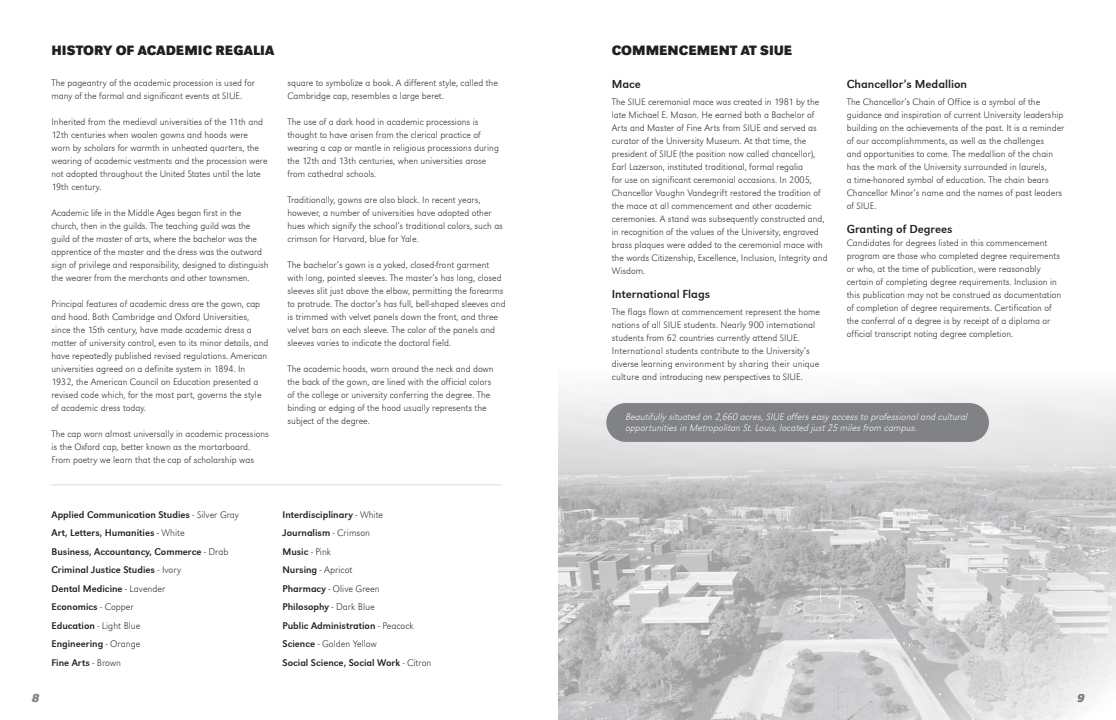
<style>
.page{position:relative;width:1116px;height:720px;background:#fff}
.page>*{position:absolute;margin:0;border:0;box-sizing:border-box;transform-origin:0 0}
.t1{font:700 14px "URW Grotesk T";color:#231f20}
.t2{font:12px "URW Grotesk T";color:#231f20}
.t3{font:italic 700 12px "URW Grotesk T";color:#808285}
.t4{font:10px/18.5px "URW Grotesk T";color:#231f20}
.t5{font:10px/11px "URW Grotesk T Extr Ligh Obli";color:#fff}
.t6{font:10px/18.5px "URW Grotesk T Extr Ligh";color:#231f20}
.t7{font:9.8px/13px "URW Grotesk T Extr Ligh";color:#231f20}
.s1{font-family:"URW Grotesk T Extr Ligh"}
.s2{font-family:"URW Grotesk T"}
</style>
<div class="page">
<img style="left:558px;top:388px;width:558px;height:332px">
<hr style="left:52px;top:484px;width:450px;height:1px;background:#dcdddf">
<div style="left:606px;top:403px;width:383px;height:39px;background:#808285;border-radius:19px"></div>
<h1 class="t1" style="left:52px;top:42px;width:225px">HISTORY OF ACADEMIC REGALIA</h1>
<p class="t7" style="left:52px;top:76px;width:205px">The pageantry of the academic procession is used for many of the formal and significant events at SIUE.</p>
<p class="t7" style="left:52px;top:115px;width:218px">Inherited from the medieval universities of the 11th and 12th centuries when woolen gowns and hoods were worn by scholars for warmth in unheated quarters, the wearing of academic vestments and the procession were not adopted throughout the United States until the late 19th century.</p>
<p class="t7" style="left:52px;top:206px;width:219px">Academic life in the Middle Ages began first in the church, then in the guilds. The teaching guild was the guild of the master of arts, where the bachelor was the apprentice of the master and the dress was the outward sign of privilege and responsibility, designed to distinguish the wearer from the merchants and other townsmen.</p>
<p class="t7" style="left:52px;top:297px;width:219px">Principal features of academic dress are the gown, cap and hood. Both Cambridge and Oxford Universities, since the 15th century, have made academic dress a matter of university control, even to its minor details, and have repeatedly published revised regulations. American universities agreed on a definite system in 1894. In 1932, the American Council on Education presented a revised code which, for the most part, governs the style of academic dress today.</p>
<p class="t7" style="left:52px;top:427px;width:219px">The cap worn almost universally in academic processions is the Oxford cap, better known as the mortarboard.<br>From poetry we learn that the cap of scholarship was</p>
<p class="t7" style="left:287px;top:76px;width:212px">square to symbolize a book. A different style, called the<br>Cambridge cap, resembles a large beret.</p>
<p class="t7" style="left:287px;top:115px;width:213px">The use of a dark hood in academic processions is thought to have arisen from the clerical practice of wearing a cap or mantle in religious processions during the 12th and 13th centuries, when universities arose from cathedral schools.</p>
<p class="t7" style="left:287px;top:193px;width:217px">Traditionally, gowns are also black. In recent years, however, a number of universities have adopted other hues which signify the school’s traditional colors, such as crimson for Harvard, blue for Yale.</p>
<p class="t7" style="left:287px;top:258px;width:220px">The bachelor’s gown is a yoked, closed-front garment with long, pointed sleeves. The master’s has long, closed sleeves slit just above the elbow, permitting the forearms to protrude. The doctor’s has full, bell-shaped sleeves and is trimmed with velvet panels down the front, and three velvet bars on each sleeve. The color of the panels and sleeves varies to indicate the doctoral field.</p>
<p class="t7" style="left:287px;top:362px;width:208px">The academic hoods, worn around the neck and down the back of the gown, are lined with the official colors of the college or university conferring the degree. The binding or edging of the hood usually represents the subject of the degree.</p>
<p class="t3" style="left:32px;top:691px;width:9px">8</p>
<p class="t4" style="left:52px;top:505px;width:189px">Applied Communication Studies <span class="s1">- Silver Gray<br></span>Art, Letters, Humanities <span class="s1">‑ White<br></span>Business, Accountancy, Commerce <span class="s1">- Drab<br></span>Criminal Justice Studies <span class="s1">- Ivory<br></span>Dental Medicine <span class="s1">‑ Lavender<br></span>Economics <span class="s1">‑ Copper</span></p>
<p class="t6" style="left:52px;top:616px;width:90px"><span class="s2">Education</span> ‑ Light Blue</p>
<p class="t4" style="left:52px;top:635px;width:90px">Engineering <span class="s1">‑ Orange<br></span>Fine Arts <span class="s1">‑ Brown</span></p>
<p class="t4" style="left:282px;top:505px;width:102px">Interdisciplinary <span class="s1">‑ White<br></span>Journalism <span class="s1">- Crimson<br></span>Music <span class="s1">‑ Pink</span></p>
<p class="t6" style="left:282px;top:561px;width:99px"><span class="s2">Nursing</span> ‑ Apricot<br><span class="s2">Pharmacy</span> - Olive Green</p>
<p class="t4" style="left:282px;top:598px;width:133px">Philosophy <span class="s1">- Dark Blue<br></span>Public Administration <span class="s1">- Peacock</span></p>
<p class="t6" style="left:282px;top:635px;width:96px"><span class="s2">Science</span> ‑ Golden Yellow</p>
<p class="t4" style="left:282px;top:653px;width:150px">Social Science, Social Work <span class="s1">‑ Citron</span></p>
<h1 class="t1" style="left:612px;top:42px;width:182px">COMMENCEMENT AT SIUE</h1>
<p class="t2" style="left:612px;top:77px;width:31px">Mace</p>
<p class="t7" style="left:612px;top:95px;width:217px">The SIUE ceremonial mace was created in 1981 by the late Michael E. Mason. He earned both a Bachelor of Arts and Master of Fine Arts from SIUE and served as curator of the University Museum. At that time, the president of SIUE (the position now called chancellor), Earl Lazerson, instituted traditional, formal regalia<br>for use on significant ceremonial occasions. In 2005, Chancellor Vaughn Vandegrift restored the tradition of the mace at all commencement and other academic ceremonies. A stand was subsequently constructed and, in recognition of the values of the University, engraved brass plaques were added to the ceremonial mace with the words Citizenship, Excellence, Inclusion, Integrity and Wisdom.</p>
<p class="t2" style="left:612px;top:287px;width:100px">International Flags</p>
<p class="t7" style="left:612px;top:306px;width:210px">The flags flown at commencement represent the home nations of all SIUE students. Nearly 900 international students from 62 countries currently attend SIUE.<br>International students contribute to the University’s diverse learning environment by sharing their unique culture and introducing new perspectives to SIUE.</p>
<p class="t2" style="left:847px;top:77px;width:122px">Chancellor’s Medallion</p>
<p class="t7" style="left:847px;top:95px;width:219px">The Chancellor’s Chain of Office is a symbol of the guidance and inspiration of current University leadership building on the achievements of the past. It is a reminder of our accomplishmments, as well as the challenges<br>and opportunities to come. The medallion of the chain has the mark of the University surrounded in laurels,<br>a time-honored symbol of education. The chain bears Chancellor Minor’s name and the names of past leaders of SIUE.</p>
<p class="t2" style="left:847px;top:222px;width:107px">Granting of Degrees</p>
<p class="t7" style="left:847px;top:236px;width:216px">Candidates for degrees listed in this commencement program are those who completed degree requirements or who, at the time of publication, were reasonably certain of completing degree requirements. Inclusion in this publication may not be construed as documentation of completion of degree requirements. Certification of the conferral of a degree is by receipt of a diploma or official transcript noting degree completion.</p>
<p class="t5" style="left:626px;top:411px;width:344px">Beautifully situated on 2,660 acres, SIUE offers easy access to professional and cultural opportunities in Metropolitan St. Louis, located just 25 miles from campus.</p>
<p class="t3" style="left:1077px;top:691px;width:9px">9</p>
</div>
